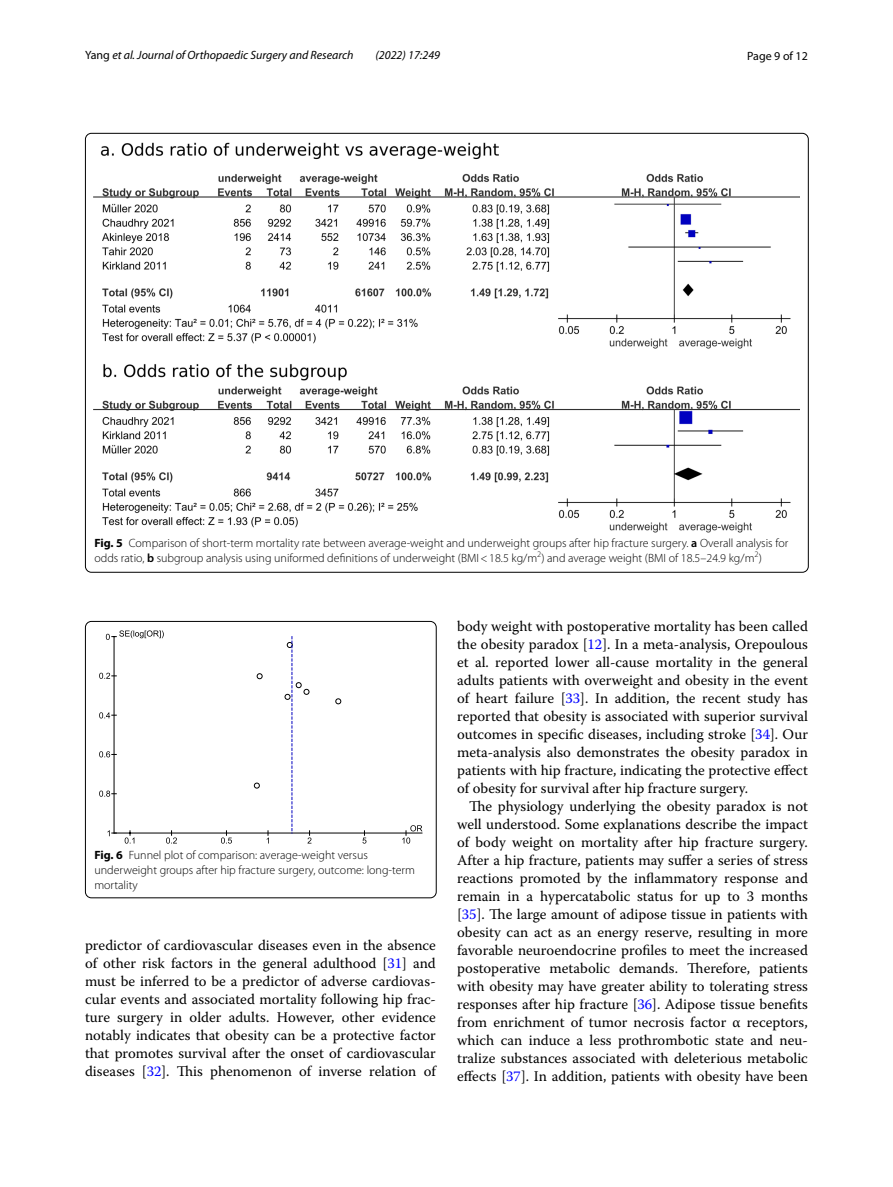
<style>
.page{position:relative;width:893px;height:1187px;background:#fff}
.page>*{position:absolute;margin:0;border:0;box-sizing:border-box;transform-origin:0 0}
.t1{font:14.7px/18px "Warnock Pro";color:#000;text-align:justify}
.t2{font:300 12px/15px "Myriad Pro";color:#000}
.t3{font:italic 12px "Myriad Pro";color:#000}
.t4{font:12px "Myriad Pro";color:#000}
.s1{font-style:normal}
.s2{font-weight:700}
.s3{font-weight:600}
.s4{color:#00f}
</style>
<div class="page">
<img style="left:94px;top:142px;width:706px;height:390px">
<hr style="left:114px;top:832px;width:308px;height:1px;background:#000">
<svg style="left:125px;top:830px;width:9px;height:13px"></svg>
<svg style="left:166px;top:830px;width:11px;height:13px"></svg>
<svg style="left:221px;top:830px;width:11px;height:13px"></svg>
<svg style="left:362px;top:830px;width:4px;height:13px"></svg>
<hr style="left:114px;top:636px;width:1px;height:197px;background:#000">
<svg style="left:99px;top:672px;width:17px;height:6px"></svg>
<svg style="left:99px;top:712px;width:17px;height:6px"></svg>
<svg style="left:99px;top:751px;width:17px;height:6px"></svg>
<svg style="left:99px;top:790px;width:17px;height:6px"></svg>
<svg style="left:107px;top:830px;width:9px;height:6px"></svg>
<svg style="left:402px;top:825px;width:20px;height:18px"></svg>
<svg style="left:106px;top:630px;width:58px;height:10px"></svg>
<svg style="left:254px;top:636px;width:87px;height:207px"></svg>
<div style="left:85px;top:621px;width:351px;height:276px;border:1px solid #000;border-radius:6px"></div>
<p class="t3" style="left:85px;top:48px;width:270px"><span class="s1">Yang</span> et al. Journal of Orthopaedic Surgery and Research</p>
<p class="t3" style="left:375px;top:48px;width:66px">(2022) 17:249</p>
<p class="t4" style="left:747px;top:48px;width:62px">Page 9 of 12</p>
<p class="t2" style="left:94px;top:536px;width:695px"><span class="s2">Fig. 5</span> Comparison of short-term mortality rate between average-weight and underweight groups after hip fracture surgery. <span class="s3">a</span> Overall analysis for odds ratio, <span class="s3">b</span> subgroup analysis using uniformed definitions of underweight (BMI&lt;18.5 kg/m<sup>2</sup>) and average weight (BMI of 18.5–24.9 kg/m<sup>2</sup>)</p>
<p class="t2" style="left:94px;top:847px;width:322px"><span class="s2">Fig. 6</span> Funnel plot of comparison: average-weight versus underweight groups after hip fracture surgery, outcome: long-term mortality</p>
<p class="t1" style="left:85px;top:935px;width:352px">predictor of cardiovascular diseases even in the absence of other risk factors in the general adulthood [<span class="s4">31</span>] and must be inferred to be a predictor of adverse cardiovas&shy;cular events and associated mortality following hip frac&shy;ture surgery in older adults. However, other evidence notably indicates that obesity can be a protective factor that promotes survival after the onset of cardiovascular diseases [<span class="s4">32</span>]. This phenomenon of inverse relation of</p>
<p class="t1" style="left:457px;top:616px;width:352px">body weight with postoperative mortality has been called the obesity paradox [<span class="s4">12</span>]. In a meta-analysis, Orepoulous et al. reported lower all-cause mortality in the general adults patients with overweight and obesity in the event of heart failure [<span class="s4">33</span>]. In addition, the recent study has reported that obesity is associated with superior survival outcomes in specific diseases, including stroke [<span class="s4">34</span>]. Our meta-analysis also demonstrates the obesity paradox in patients with hip fracture, indicating the protective effect of obesity for survival after hip fracture surgery.</p>
<p class="t1" style="left:457px;top:796px;width:352px;text-indent:12px">The physiology underlying the obesity paradox is not well understood. Some explanations describe the impact of body weight on mortality after hip fracture surgery.<br>After a hip fracture, patients may suffer a series of stress reactions promoted by the inflammatory response and remain in a hypercatabolic status for up to 3 months [<span class="s4">35</span>]. The large amount of adipose tissue in patients with obesity can act as an energy reserve, resulting in more favorable neuroendocrine profiles to meet the increased postoperative metabolic demands. Therefore, patients with obesity may have greater ability to tolerating stress responses after hip fracture [<span class="s4">36</span>]. Adipose tissue benefits from enrichment of tumor necrosis factor α receptors, which can induce a less prothrombotic state and neu&shy;tralize substances associated with deleterious metabolic effects [<span class="s4">37</span>]. In addition, patients with obesity have been</p>
</div>
